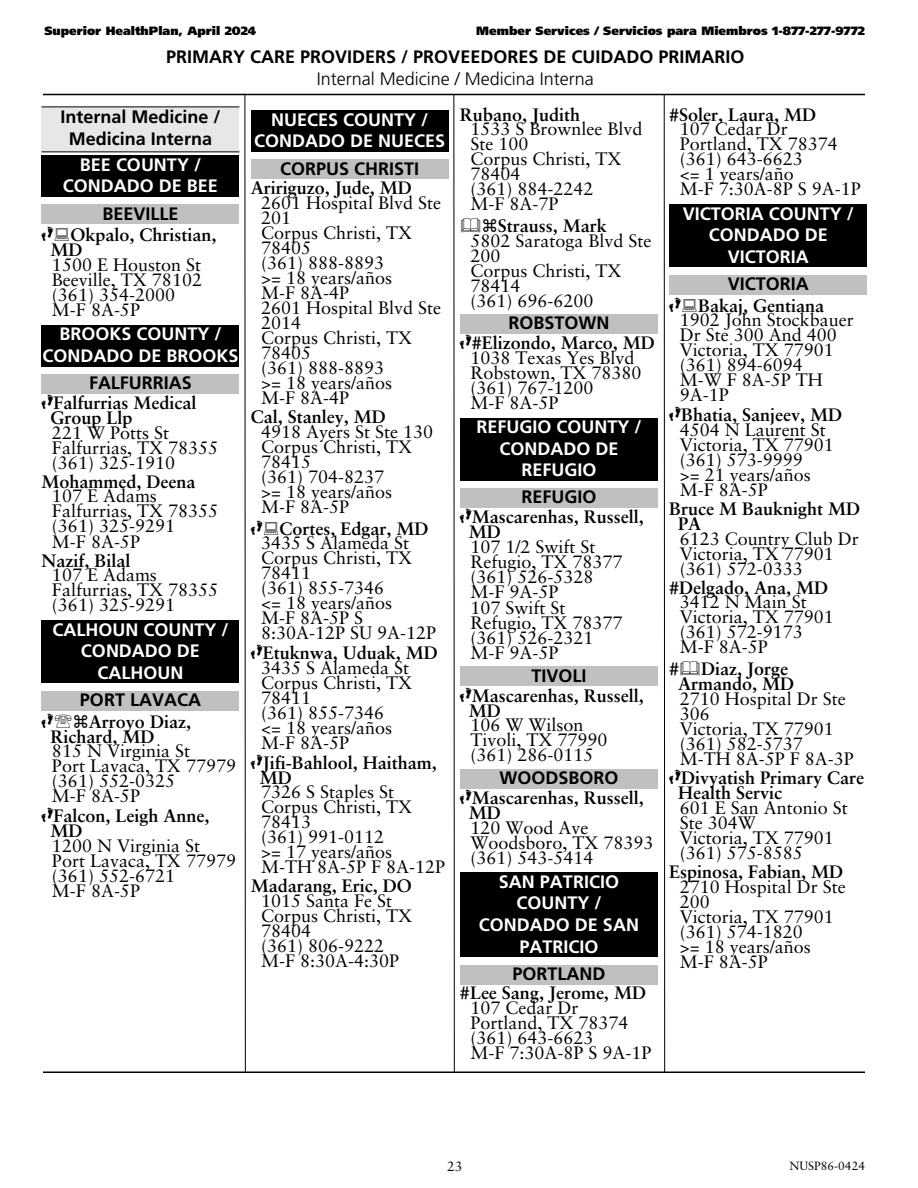
<style>
.page{position:relative;width:918px;height:1188px;background:#fff}
.page>*{position:absolute;margin:0;border:0;box-sizing:border-box;transform-origin:0 0}
.t1{font:18px/15px "Sabon LT Std";color:#000}
.t2{font:700 18px/15px "Sabon LT Std";color:#000}
.t3{font:700 18px/21.6px "Frutiger LT Std";color:#fff;text-align:center}
.t4{font:700 18px/21.6px "Frutiger LT Std";color:#000;text-align:center}
.t5{font:300 18px "Frutiger LT Std";color:#000}
.t6{font:700 18px "Feet";color:#000}
.t7{font:13.5px "Sabon LT Std";color:#000}
.t8{font:900 12px "Frutiger LT Std";color:#000}
.t9{font:12px "Sabon LT Std";color:#000}
.s1{font-family:"Feet"}
.s2{font-family:"Feet";font-weight:700}
.s3{font-weight:700}
</style>
<div class="page">
<div style="left:41px;top:107px;width:198px;height:45px;background:#e6e7e9"></div>
<hr style="left:41px;top:106px;width:198px;height:1px;background:#000">
<hr style="left:41px;top:151px;width:198px;height:1px;background:#000">
<div style="left:41px;top:156px;width:198px;height:41px;background:#000"></div>
<div style="left:41px;top:205px;width:198px;height:19px;background:#c0c0c0"></div>
<div style="left:41px;top:325px;width:198px;height:41px;background:#000"></div>
<div style="left:41px;top:374px;width:198px;height:20px;background:#c0c0c0"></div>
<div style="left:41px;top:620px;width:198px;height:63px;background:#000"></div>
<div style="left:41px;top:691px;width:198px;height:19px;background:#c0c0c0"></div>
<div style="left:251px;top:111px;width:198px;height:41px;background:#000"></div>
<div style="left:251px;top:160px;width:198px;height:19px;background:#c0c0c0"></div>
<div style="left:460px;top:314px;width:198px;height:20px;background:#c0c0c0"></div>
<div style="left:460px;top:418px;width:198px;height:63px;background:#000"></div>
<div style="left:460px;top:489px;width:198px;height:19px;background:#c0c0c0"></div>
<div style="left:460px;top:667px;width:198px;height:19px;background:#c0c0c0"></div>
<div style="left:460px;top:769px;width:198px;height:19px;background:#c0c0c0"></div>
<div style="left:460px;top:873px;width:198px;height:84px;background:#000"></div>
<div style="left:460px;top:965px;width:198px;height:19px;background:#c0c0c0"></div>
<div style="left:669px;top:204px;width:198px;height:63px;background:#000"></div>
<div style="left:669px;top:275px;width:198px;height:19px;background:#c0c0c0"></div>
<hr style="left:43px;top:94px;width:822px;height:1px;background:#000">
<hr style="left:43px;top:1071px;width:822px;height:2px;background:#000">
<svg style="left:244px;top:93px;width:2px;height:979px;background:#7e7e7e"></svg>
<svg style="left:453px;top:95px;width:2px;height:977px;background:#7e7e7e"></svg>
<svg style="left:663px;top:93px;width:3px;height:979px"></svg>
<p class="t8" style="left:44px;top:27px;width:213px">Superior HealthPlan, April 2024</p>
<p class="t8" style="left:476px;top:27px;width:390px">Member Services / Servicios para Miembros 1-877-277-9772</p>
<p class="t4" style="left:166px;top:48px;width:580px">PRIMARY CARE PROVIDERS / PROVEEDORES DE CUIDADO PRIMARIO</p>
<p class="t5" style="left:317px;top:71px;width:279px">Internal Medicine / Medicina Interna</p>
<p class="t4" style="left:60px;top:108px;width:162px">Internal Medicine /<br>Medicina Interna</p>
<p class="t3" style="left:63px;top:156px;width:157px">BEE COUNTY /<br>CONDADO DE BEE</p>
<p class="t4" style="left:102px;top:204px;width:78px">BEEVILLE</p>
<p class="t2" style="left:50px;top:229px;width:167px;text-indent:-9px"><span class="s1">F</span> Okpalo, Christian,<br>MD</p>
<p class="t1" style="left:52px;top:259px;width:152px">1500 E Houston St<br>Beeville, TX 78102 (361) 354-2000<br>M-F 8A-5P</p>
<p class="t3" style="left:42px;top:325px;width:198px">BROOKS COUNTY /<br>CONDADO DE BROOKS</p>
<p class="t4" style="left:89px;top:374px;width:104px">FALFURRIAS</p>
<p class="t2" style="left:50px;top:397px;width:147px;text-indent:-9px"><span class="s1">F</span>Falfurrias Medical<br>Group Llp</p>
<p class="t1" style="left:52px;top:427px;width:168px">221 W Potts St<br>Falfurrias, TX 78355 (361) 325-1910</p>
<p class="t2" style="left:41px;top:476px;width:156px">Mohammed, Deena</p>
<p class="t1" style="left:52px;top:491px;width:168px">107 E Adams<br>Falfurrias, TX 78355 (361) 325-9291<br>M-F 8A-5P</p>
<p class="t2" style="left:41px;top:555px;width:91px">Nazif, Bilal</p>
<p class="t1" style="left:52px;top:569px;width:168px">107 E Adams<br>Falfurrias, TX 78355 (361) 325-9291</p>
<p class="t3" style="left:52px;top:620px;width:178px">CALHOUN COUNTY /<br>CONDADO DE<br>CALHOUN</p>
<p class="t4" style="left:80px;top:691px;width:123px">PORT LAVACA</p>
<p class="t6" style="left:41px;top:711px;width:13px">F</p>
<p class="t2" style="left:50px;top:716px;width:142px;text-indent:39px">Arroyo Diaz,<br>Richard, MD</p>
<p class="t1" style="left:52px;top:745px;width:186px">815 N Virginia St<br>Port Lavaca, TX 77979 (361) 552-0325<br>M-F 8A-5P</p>
<p class="t2" style="left:50px;top:810px;width:161px;text-indent:-9px"><span class="s1">F</span>Falcon, Leigh Anne,<br>MD</p>
<p class="t1" style="left:52px;top:840px;width:186px">1200 N Virginia St<br>Port Lavaca, TX 77979 (361) 552-6721<br>M-F 8A-5P</p>
<p class="t3" style="left:254px;top:111px;width:193px">NUECES COUNTY /<br>CONDADO DE NUECES</p>
<p class="t4" style="left:280px;top:159px;width:141px">CORPUS CHRISTI</p>
<p class="t2" style="left:251px;top:182px;width:163px">Aririguzo, Jude, MD</p>
<p class="t1" style="left:261px;top:197px;width:182px">2601 Hospital Blvd Ste<br>201<br>Corpus Christi, TX<br>78405<br>(361) 888-8893<br>&gt;= 18 years/años<br>M-F 8A-4P<br>2601 Hospital Blvd Ste<br>2014<br>Corpus Christi, TX<br>78405<br>(361) 888-8893<br>&gt;= 18 years/años<br>M-F 8A-4P</p>
<p class="t2" style="left:251px;top:412px;width:137px">Cal, Stanley, MD</p>
<p class="t1" style="left:261px;top:426px;width:174px">4918 Ayers St Ste 130<br>Corpus Christi, TX<br>78415<br>(361) 704-8237<br>&gt;= 18 years/años<br>M-F 8A-5P</p>
<p class="t1" style="left:261px;top:523px;width:177px;text-indent:-10px"><span class="s2">F</span> <span class="s3">Cortes, Edgar, MD<br></span>3435 S Alameda St<br>Corpus Christi, TX<br>78411<br>(361) 855-7346<br>&lt;= 18 years/años<br>M-F 8A-5P S<br>8:30A-12P SU 9A-12P</p>
<p class="t1" style="left:261px;top:647px;width:178px;text-indent:-10px"><span class="s2">F</span><span class="s3">Etuknwa, Uduak, MD<br></span>3435 S Alameda St<br>Corpus Christi, TX<br>78411<br>(361) 855-7346<br>&lt;= 18 years/años<br>M-F 8A-5P</p>
<p class="t2" style="left:260px;top:757px;width:179px;text-indent:-9px"><span class="s1">F</span>Jifi-Bahlool, Haitham,<br>MD</p>
<p class="t1" style="left:261px;top:786px;width:186px">7326 S Staples St<br>Corpus Christi, TX<br>78413<br>(361) 991-0112<br>&gt;= 17 years/años<br>M-TH 8A-5P F 8A-12P</p>
<p class="t2" style="left:251px;top:880px;width:163px">Madarang, Eric, DO</p>
<p class="t1" style="left:261px;top:895px;width:153px">1015 Santa Fe St<br>Corpus Christi, TX<br>78404<br>(361) 806-9222<br>M-F 8:30A-4:30P</p>
<p class="t2" style="left:460px;top:109px;width:122px">Rubano, Judith</p>
<p class="t1" style="left:470px;top:123px;width:174px">1533 S Brownlee Blvd<br>Ste 100<br>Corpus Christi, TX<br>78404<br>(361) 884-2242<br>M-F 8A-7P</p>
<p class="t2" style="left:498px;top:220px;width:111px">Strauss, Mark</p>
<p class="t1" style="left:470px;top:235px;width:183px">5802 Saratoga Blvd Ste<br>200<br>Corpus Christi, TX<br>78414<br>(361) 696-6200</p>
<p class="t4" style="left:508px;top:314px;width:103px">ROBSTOWN</p>
<p class="t1" style="left:470px;top:337px;width:186px;text-indent:-10px"><span class="s2">F</span><span class="s3">#Elizondo, Marco, MD<br></span>1038 Texas Yes Blvd<br>Robstown, TX 78380 (361) 767-1200<br>M-F 8A-5P</p>
<p class="t3" style="left:476px;top:418px;width:167px">REFUGIO COUNTY /<br>CONDADO DE<br>REFUGIO</p>
<p class="t4" style="left:521px;top:488px;width:77px">REFUGIO</p>
<p class="t2" style="left:469px;top:511px;width:176px;text-indent:-9px"><span class="s1">F</span>Mascarenhas, Russell,<br>MD</p>
<p class="t1" style="left:470px;top:541px;width:154px">107 1/2 Swift St<br>Refugio, TX 78377 (361) 526-5328<br>M-F 9A-5P<br>107 Swift St<br>Refugio, TX 78377 (361) 526-2321<br>M-F 9A-5P</p>
<p class="t4" style="left:531px;top:666px;width:57px">TIVOLI</p>
<p class="t2" style="left:469px;top:690px;width:176px;text-indent:-9px"><span class="s1">F</span>Mascarenhas, Russell,<br>MD</p>
<p class="t1" style="left:470px;top:719px;width:139px">106 W Wilson<br>Tivoli, TX 77990 (361) 286-0115</p>
<p class="t4" style="left:499px;top:769px;width:121px">WOODSBORO</p>
<p class="t2" style="left:469px;top:792px;width:176px;text-indent:-9px"><span class="s1">F</span>Mascarenhas, Russell,<br>MD</p>
<p class="t1" style="left:470px;top:822px;width:185px">120 Wood Ave<br>Woodsboro, TX 78393 (361) 543-5414</p>
<p class="t3" style="left:479px;top:873px;width:162px">SAN PATRICIO<br>COUNTY /<br>CONDADO DE SAN<br>PATRICIO</p>
<p class="t4" style="left:512px;top:965px;width:95px">PORTLAND</p>
<p class="t2" style="left:460px;top:987px;width:188px">#Lee Sang, Jerome, MD</p>
<p class="t1" style="left:470px;top:1002px;width:183px">107 Cedar Dr<br>Portland, TX 78374 (361) 643-6623<br>M-F 7:30A-8P S 9A-1P</p>
<p class="t2" style="left:669px;top:109px;width:149px">#Soler, Laura, MD</p>
<p class="t1" style="left:680px;top:123px;width:183px">107 Cedar Dr<br>Portland, TX 78374 (361) 643-6623<br>&lt;= 1 years/año<br>M-F 7:30A-8P S 9A-1P</p>
<p class="t3" style="left:683px;top:204px;width:173px">VICTORIA COUNTY /<br>CONDADO DE<br>VICTORIA</p>
<p class="t4" style="left:728px;top:275px;width:83px">VICTORIA</p>
<p class="t1" style="left:680px;top:300px;width:176px;text-indent:-10px"><span class="s2">F</span> <span class="s3">Bakaj, Gentiana<br></span>1902 John Stockbauer<br>Dr Ste 300 And 400<br>Victoria, TX 77901 (361) 894-6094<br>M-W F 8A-5P TH<br>9A-1P</p>
<p class="t1" style="left:680px;top:409px;width:164px;text-indent:-10px"><span class="s2">F</span><span class="s3">Bhatia, Sanjeev, MD<br></span>4504 N Laurent St<br>Victoria, TX 77901 (361) 573-9999<br>&gt;= 21 years/años<br>M-F 8A-5P</p>
<p class="t2" style="left:678px;top:503px;width:184px;text-indent:-9px">Bruce M Bauknight MD<br>PA</p>
<p class="t1" style="left:680px;top:533px;width:181px">6123 Country Club Dr<br>Victoria, TX 77901 (361) 572-0333</p>
<p class="t2" style="left:669px;top:582px;width:161px">#Delgado, Ana, MD</p>
<p class="t1" style="left:680px;top:596px;width:156px">3412 N Main St<br>Victoria, TX 77901 (361) 572-9173<br>M-F 8A-5P</p>
<p class="t2" style="left:669px;top:663px;width:126px;text-align:center"># Diaz, Jorge<br>Armando, MD</p>
<p class="t1" style="left:680px;top:693px;width:176px">2710 Hospital Dr Ste<br>306<br>Victoria, TX 77901 (361) 582-5737<br>M-TH 8A-5P F 8A-3P</p>
<p class="t2" style="left:678px;top:772px;width:187px;text-indent:-9px"><span class="s1">F</span>Divyatish Primary Care<br>Health Servic</p>
<p class="t1" style="left:680px;top:802px;width:170px">601 E San Antonio St<br>Ste 304W<br>Victoria, TX 77901 (361) 575-8585</p>
<p class="t2" style="left:669px;top:866px;width:176px">Espinosa, Fabian, MD</p>
<p class="t1" style="left:680px;top:881px;width:168px">2710 Hospital Dr Ste<br>200<br>Victoria, TX 77901 (361) 574-1820<br>&gt;= 18 years/años<br>M-F 8A-5P</p>
<p class="t7" style="left:447px;top:1162px;width:17px">23</p>
<p class="t9" style="left:790px;top:1161px;width:77px">NUSP86-0424</p>
</div>
